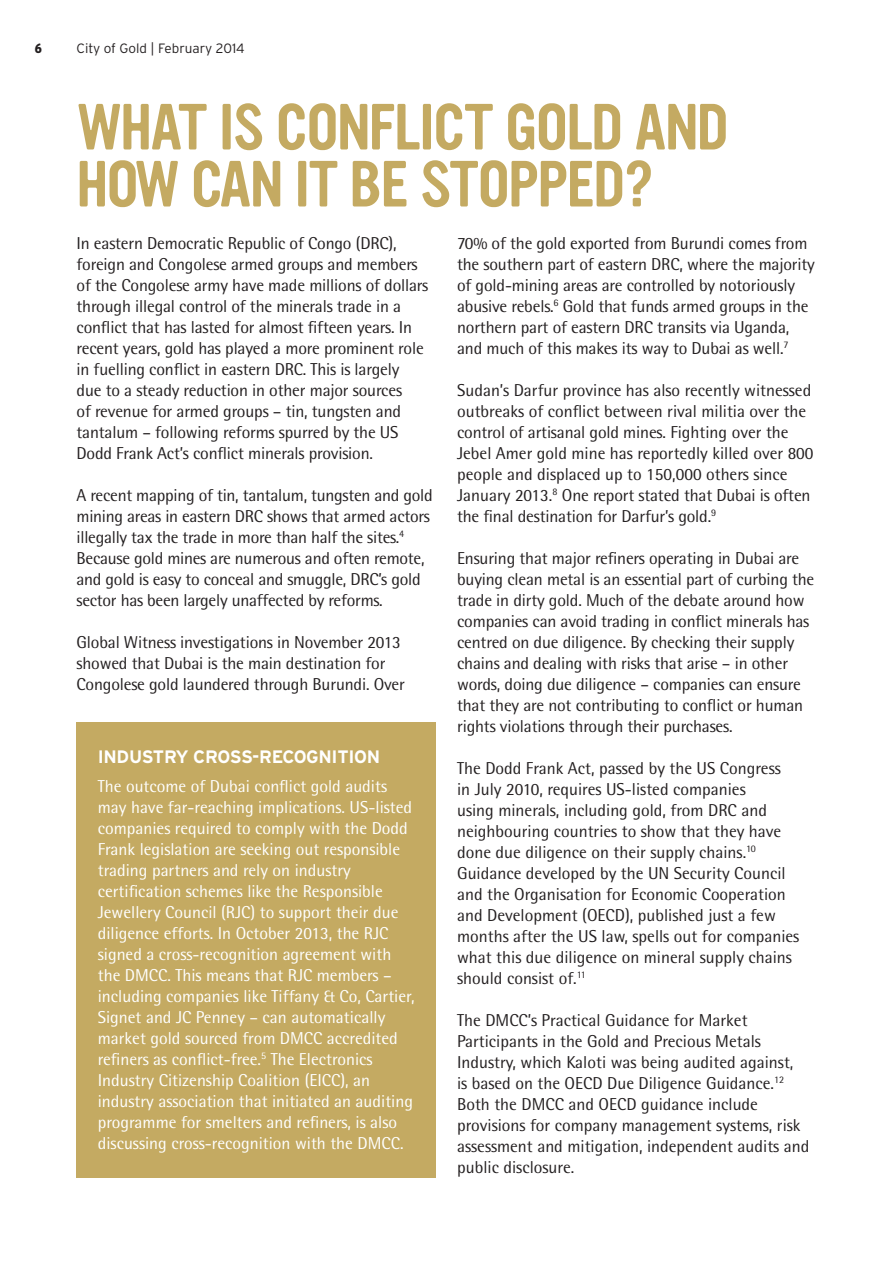
<style>
.page{position:relative;width:893px;height:1263px;background:#fff}
.page>*{position:absolute;margin:0;border:0;box-sizing:border-box;transform-origin:0 0}
.t1{font:57px/57px "Ultramagnetic";letter-spacing:-.03em;color:#c4aa62}
.t2{font:700 18px "Interstate";letter-spacing:-.02em;color:#fff}
.t3{font:17.25px/21px "Rotis Semi Sans";letter-spacing:-.01em;color:#231f20}
.t4{font:17.25px/21px "Rotis Semi Sans";color:#fff}
.t5{font:300 13.5px "Interstate";color:#231f20}
.t6{font:900 condensed 13.5px "Interstate";color:#231f20}
</style>
<div class="page">
<div style="left:77px;top:722px;width:359px;height:455px;background:#c4aa62"></div>
<p class="t6" style="left:35px;top:41px;width:9px">6</p>
<p class="t5" style="left:77px;top:41px;width:170px">City of Gold | February 2014</p>
<h1 class="t1" style="left:77px;top:99px;width:654px">WHAT IS CONFLICT GOLD AND<br>HOW CAN IT BE STOPPED?</h1>
<p class="t3" style="left:457px;top:232px;width:359px">70% of the gold exported from Burundi comes from the southern part of eastern DRC, where the majority of gold-mining areas are controlled by notoriously abusive rebels.<sup>6</sup> Gold that funds armed groups in the northern part of eastern DRC transits via Uganda, and much of this makes its way to Dubai as well.<sup>7</sup></p>
<p class="t3" style="left:457px;top:379px;width:358px">Sudan’s Darfur province has also recently witnessed outbreaks of conflict between rival militia over the control of artisanal gold mines. Fighting over the Jebel Amer gold mine has reportedly killed over 800 people and displaced up to 150,000 others since January 2013.<sup>8</sup> One report stated that Dubai is often the final destination for Darfur’s gold.<sup>9</sup></p>
<p class="t3" style="left:457px;top:547px;width:359px">Ensuring that major refiners operating in Dubai are buying clean metal is an essential part of curbing the trade in dirty gold. Much of the debate around how companies can avoid trading in conflict minerals has centred on due diligence. By checking their supply chains and dealing with risks that arise – in other words, doing due diligence – companies can ensure that they are not contributing to conflict or human rights violations through their purchases.</p>
<p class="t3" style="left:457px;top:757px;width:344px">The Dodd Frank Act, passed by the US Congress<br>in July 2010, requires US-listed companies<br>using minerals, including gold, from DRC and neighbouring countries to show that they have done due diligence on their supply chains.<sup>10<br></sup>Guidance developed by the UN Security Council and the Organisation for Economic Cooperation and Development (OECD), published just a few months after the US law, spells out for companies what this due diligence on mineral supply chains should consist of.<sup>11</sup></p>
<p class="t3" style="left:457px;top:1009px;width:354px">The DMCC’s Practical Guidance for Market Participants in the Gold and Precious Metals Industry, which Kaloti was being audited against,<br>is based on the OECD Due Diligence Guidance.<sup>12<br></sup>Both the DMCC and OECD guidance include provisions for company management systems, risk assessment and mitigation, independent audits and public disclosure.</p>
<p class="t3" style="left:77px;top:232px;width:353px">In eastern Democratic Republic of Congo (DRC), foreign and Congolese armed groups and members of the Congolese army have made millions of dollars through illegal control of the minerals trade in a conflict that has lasted for almost fifteen years. In recent years, gold has played a more prominent role in fuelling conflict in eastern DRC. This is largely due to a steady reduction in other major sources<br>of revenue for armed groups – tin, tungsten and tantalum – following reforms spurred by the US Dodd Frank Act’s conflict minerals provision.</p>
<p class="t3" style="left:77px;top:484px;width:358px">A recent mapping of tin, tantalum, tungsten and gold mining areas in eastern DRC shows that armed actors illegally tax the trade in more than half the sites.<sup>4<br></sup>Because gold mines are numerous and often remote, and gold is easy to conceal and smuggle, DRC’s gold sector has been largely unaffected by reforms.</p>
<p class="t3" style="left:77px;top:631px;width:330px">Global Witness investigations in November 2013 showed that Dubai is the main destination for<br>Congolese gold laundered through Burundi. Over</p>
<p class="t2" style="left:98px;top:747px;width:284px">INDUSTRY CROSS-RECOGNITION</p>
<p class="t4" style="left:98px;top:775px;width:318px">The outcome of Dubai conflict gold audits may have far-reaching implications. US-listed companies required to comply with the Dodd Frank legislation are seeking out responsible trading partners and rely on industry certification schemes like the Responsible Jewellery Council (RJC) to support their due diligence efforts. In October 2013, the RJC signed a cross-recognition agreement with the DMCC. This means that RJC members – including companies like Tiffany &amp; Co, Cartier, Signet and JC Penney – can automatically market gold sourced from DMCC accredited refiners as conflict-free.<sup>5</sup> The Electronics Industry Citizenship Coalition (EICC), an industry association that initiated an auditing programme for smelters and refiners, is also discussing cross-recognition with the DMCC.</p>
</div>
